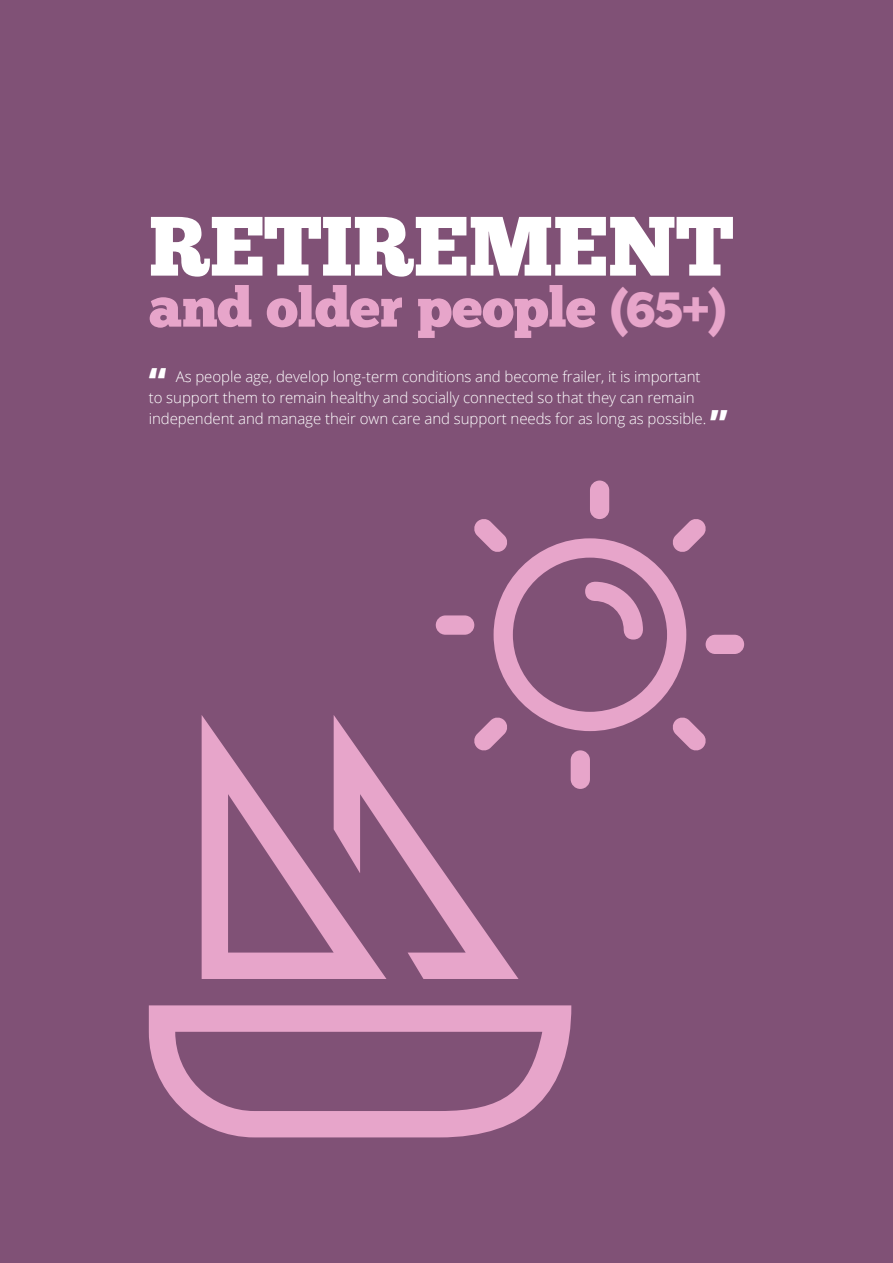
<style>
.page{position:relative;width:893px;height:1263px;background:#805176}
.page>*{position:absolute;margin:0;border:0;box-sizing:border-box;transform-origin:0 0}
.t1{font:84px "Chunk Five";color:#fff}
.t2{font:55.5px "Chunk Five";letter-spacing:-.005em;color:#e7a5ca}
.t3{font:800 36px "Open Sans";color:#fff}
.t4{font:300 15px/21px "Open Sans";letter-spacing:-.005em;color:#fff}
.s1{font-size:49.5px}
.s2{font-family:"Open Sans";font-weight:800;font-size:49.5px}
</style>
<div class="page">
<svg style="left:436px;top:480px;width:308px;height:309px"></svg>
<svg style="left:149px;top:1005px;width:422px;height:132px"></svg>
<svg style="left:202px;top:715px;width:132px;height:264px"></svg>
<svg style="left:334px;top:715px;width:184px;height:264px"></svg>
<h1 class="t1" style="left:149px;top:207px;width:120px">Retirement</h1>
<h2 class="t2" style="left:149px;top:281px;width:579px">and older people <span class="s1">(65</span><span class="s2">+</span><span class="s1">)</span></h2>
<h3 class="t3" style="left:149px;top:353px;width:19px">“</h3>
<p class="t4" style="left:149px;top:365px;width:559px;text-indent:27px">As people age, develop long-term conditions and become frailer, it is important to support them to remain healthy and socially connected so that they can remain independent and manage their own care and support needs for as long as possible.</p>
<h3 class="t3" style="left:710px;top:395px;width:19px">”</h3>
</div>
